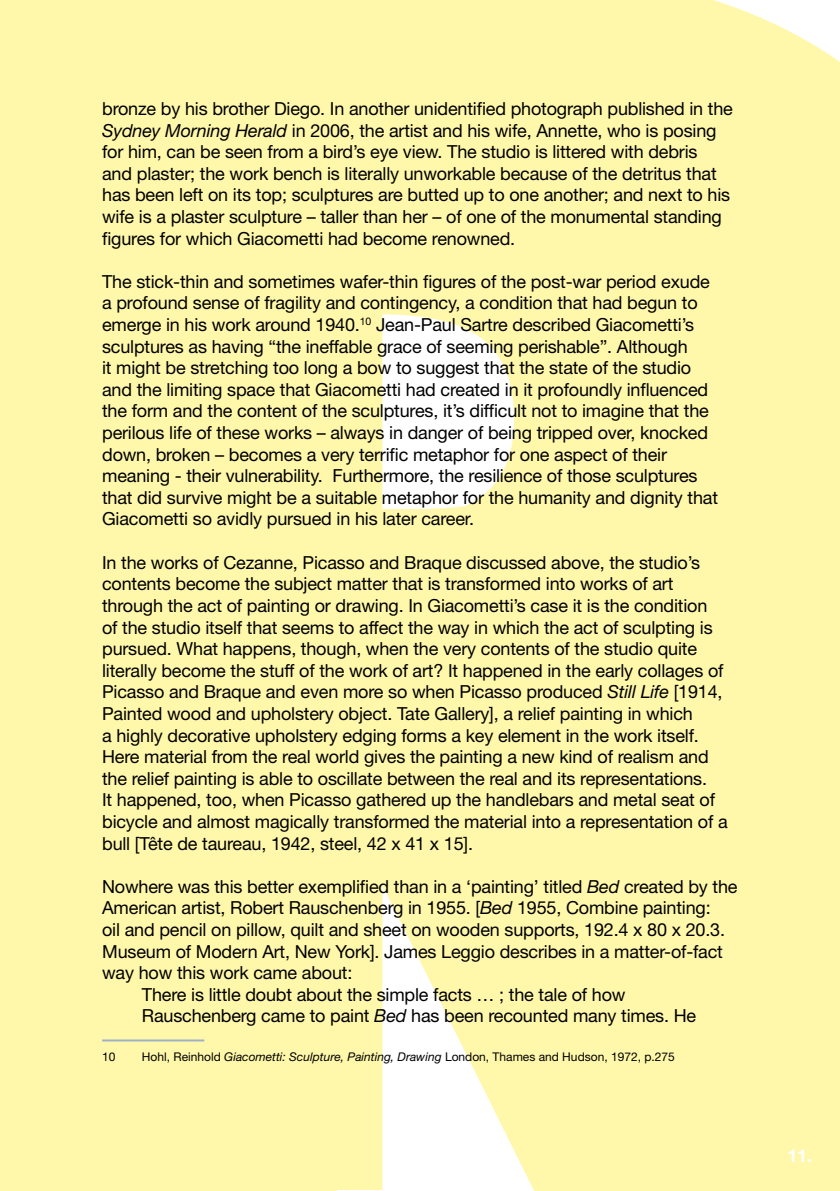
<style>
.page{position:relative;width:840px;height:1191px;background:#fff}
.page>*{position:absolute;margin:0;border:0;box-sizing:border-box;transform-origin:0 0}
.t1{font:18px/21.6px "Helvetica Neue LT Std";letter-spacing:-.01em;color:#000}
.t2{font:700 18px "Helvetica Neue LT Std";color:#fff}
.t3{font:12px "Helvetica Neue LT Std";color:#000}
.s1{font-style:italic}
</style>
<div class="page">
<div style="left:0;top:0;width:695px;height:1191px;background:#fff8ab"></div>
<div style="left:695px;top:0;width:144px;height:1191px;background:#fff8ab"></div>
<hr style="left:102px;top:1039px;width:102px;height:2px;background:#a0b0c9">
<p class="t1" style="left:102px;top:97px;width:632px">bronze by his brother Diego. In another unidentified photograph published in the <span class="s1">Sydney Morning Herald</span> in 2006, the artist and his wife, Annette, who is posing for him, can be seen from a bird’s eye view. The studio is littered with debris<br>and plaster; the work bench is literally unworkable because of the detritus that has been left on its top; sculptures are butted up to one another; and next to his wife is a plaster sculpture – taller than her – of one of the monumental standing figures for which Giacometti had become renowned.</p>
<p class="t1" style="left:102px;top:270px;width:617px">The stick-thin and sometimes wafer-thin figures of the post-war period exude a profound sense of fragility and contingency, a condition that had begun to emerge in his work around 1940.<sup>10</sup> Jean-Paul Sartre described Giacometti’s sculptures as having “the ineffable grace of seeming perishable”. Although<br>it might be stretching too long a bow to suggest that the state of the studio and the limiting space that Giacometti had created in it profoundly influenced the form and the content of the sculptures, it’s difficult not to imagine that the perilous life of these works – always in danger of being tripped over, knocked down, broken – becomes a very terrific metaphor for one aspect of their meaning - their vulnerability. Furthermore, the resilience of those sculptures that did survive might be a suitable metaphor for the humanity and dignity that Giacometti so avidly pursued in his later career.</p>
<p class="t1" style="left:102px;top:551px;width:626px">In the works of Cezanne, Picasso and Braque discussed above, the studio’s contents become the subject matter that is transformed into works of art through the act of painting or drawing. In Giacometti’s case it is the condition<br>of the studio itself that seems to affect the way in which the act of sculpting is pursued. What happens, though, when the very contents of the studio quite literally become the stuff of the work of art? It happened in the early collages of Picasso and Braque and even more so when Picasso produced <span class="s1">Still Life</span> [1914, Painted wood and upholstery object. Tate Gallery], a relief painting in which<br>a highly decorative upholstery edging forms a key element in the work itself.<br>Here material from the real world gives the painting a new kind of realism and the relief painting is able to oscillate between the real and its representations.<br>It happened, too, when Picasso gathered up the handlebars and metal seat of bicycle and almost magically transformed the material into a representation of a bull [Tête de taureau, 1942, steel, 42 x 41 x 15].</p>
<p class="t1" style="left:102px;top:875px;width:636px">Nowhere was this better exemplified than in a ‘painting’ titled <span class="s1">Bed</span> created by the</p>
<p class="t1" style="left:102px;top:897px;width:609px">American artist, Robert Rauschenberg in 1955. [<span class="s1">Bed</span> 1955, Combine painting:</p>
<p class="t1" style="left:102px;top:918px;width:624px">oil and pencil on pillow, quilt and sheet on wooden supports, 192.4 x 80 x 20.3.</p>
<p class="t1" style="left:102px;top:940px;width:622px">Museum of Modern Art, New York]. James Leggio describes in a matter-of-fact</p>
<p class="t1" style="left:102px;top:961px;width:251px">way how this work came about:</p>
<p class="t1" style="left:142px;top:983px;width:485px">There is little doubt about the simple facts … ; the tale of how</p>
<p class="t1" style="left:142px;top:1005px;width:555px">Rauschenberg came to paint <span class="s1">Bed</span> has been recounted many times. He</p>
<p class="t3" style="left:102px;top:1049px;width:15px">10</p>
<p class="t3" style="left:142px;top:1049px;width:534px">Hohl, Reinhold <span class="s1">Giacometti: Sculpture, Painting, Drawing</span> London, Thames and Hudson, 1972, p.275</p>
<p class="t2" style="left:787px;top:1144px;width:26px">11.</p>
</div>
